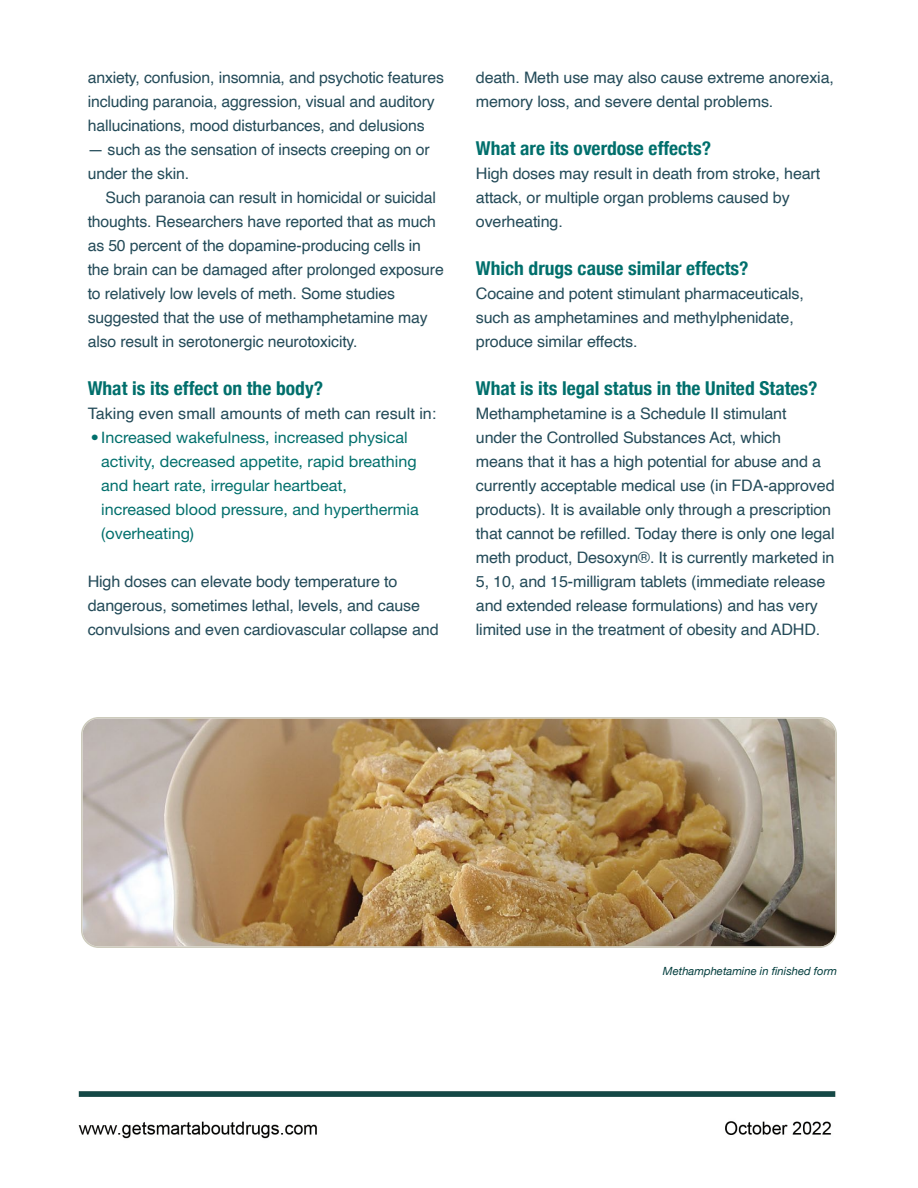
<style>
.page{position:relative;width:918px;height:1188px;background:#fff}
.page>*{position:absolute;margin:0;border:0;box-sizing:border-box;transform-origin:0 0}
.t1{font:700 condensed 19.05px "Helvetica Neue";color:#006f6c}
.t2{font:15.75px/24px "Helvetica";letter-spacing:-.01em;color:#244b59}
.t3{font:15.75px/24px "Helvetica Neue LT Std";color:#006f6c}
.t4{font:italic 11.25px "Helvetica Neue";color:#003c3c}
</style>
<div class="page">
<img style="left:84px;top:720px;width:750px;height:225px">
<div style="left:81px;top:717px;width:756px;height:231px;border:2px solid #cdcbbc;border-radius:17px"></div>
<img style="left:78px;top:1091px;width:758px;height:48px">
<p class="t2" style="left:88px;top:65px;width:358px">anxiety, confusion, insomnia, and psychotic features including paranoia, aggression, visual and auditory hallucinations, mood disturbances, and delusions</p>
<p class="t2" style="left:88px;top:137px;width:343px">— such as the sensation of insects creeping on or under the skin.</p>
<p class="t2" style="left:88px;top:185px;width:358px;text-indent:18px">Such paranoia can result in homicidal or suicidal thoughts. Researchers have reported that as much as 50 percent of the dopamine-producing cells in the brain can be damaged after prolonged exposure to relatively low levels of meth. Some studies suggested that the use of methamphetamine may also result in serotonergic neurotoxicity.</p>
<p class="t1" style="left:88px;top:372px;width:237px">What is its effect on the body?</p>
<p class="t2" style="left:88px;top:401px;width:350px">Taking even small amounts of meth can result in:</p>
<p class="t3" style="left:101px;top:425px;width:319px;text-indent:-10px">• Increased wakefulness, increased physical activity, decreased appetite, rapid breathing and heart rate, irregular heartbeat, increased blood pressure, and hyperthermia (overheating)</p>
<p class="t2" style="left:88px;top:569px;width:352px">High doses can elevate body temperature to dangerous, sometimes lethal, levels, and cause convulsions and even cardiovascular collapse and</p>
<p class="t2" style="left:476px;top:65px;width:360px">death. Meth use may also cause extreme anorexia, memory loss, and severe dental problems.</p>
<p class="t1" style="left:476px;top:132px;width:237px">What are its overdose effects?</p>
<p class="t2" style="left:476px;top:161px;width:346px">High doses may result in death from stroke, heart attack, or multiple organ problems caused by overheating.</p>
<p class="t1" style="left:476px;top:252px;width:274px">Which drugs cause similar effects?</p>
<p class="t2" style="left:476px;top:281px;width:330px">Cocaine and potent stimulant pharmaceuticals, such as amphetamines and methylphenidate, produce similar effects.</p>
<p class="t1" style="left:476px;top:372px;width:343px">What is its legal status in the United States?</p>
<p class="t2" style="left:476px;top:401px;width:360px">Methamphetamine is a Schedule II stimulant<br>under the Controlled Substances Act, which<br>means that it has a high potential for abuse and a currently acceptable medical use (in FDA-approved products). It is available only through a prescription that cannot be refilled. Today there is only one legal meth product, Desoxyn®. It is currently marketed in 5, 10, and 15-milligram tablets (immediate release and extended release formulations) and has very limited use in the treatment of obesity and ADHD.</p>
<p class="t4" style="left:663px;top:963px;width:176px">Methamphetamine in finished form</p>
</div>
